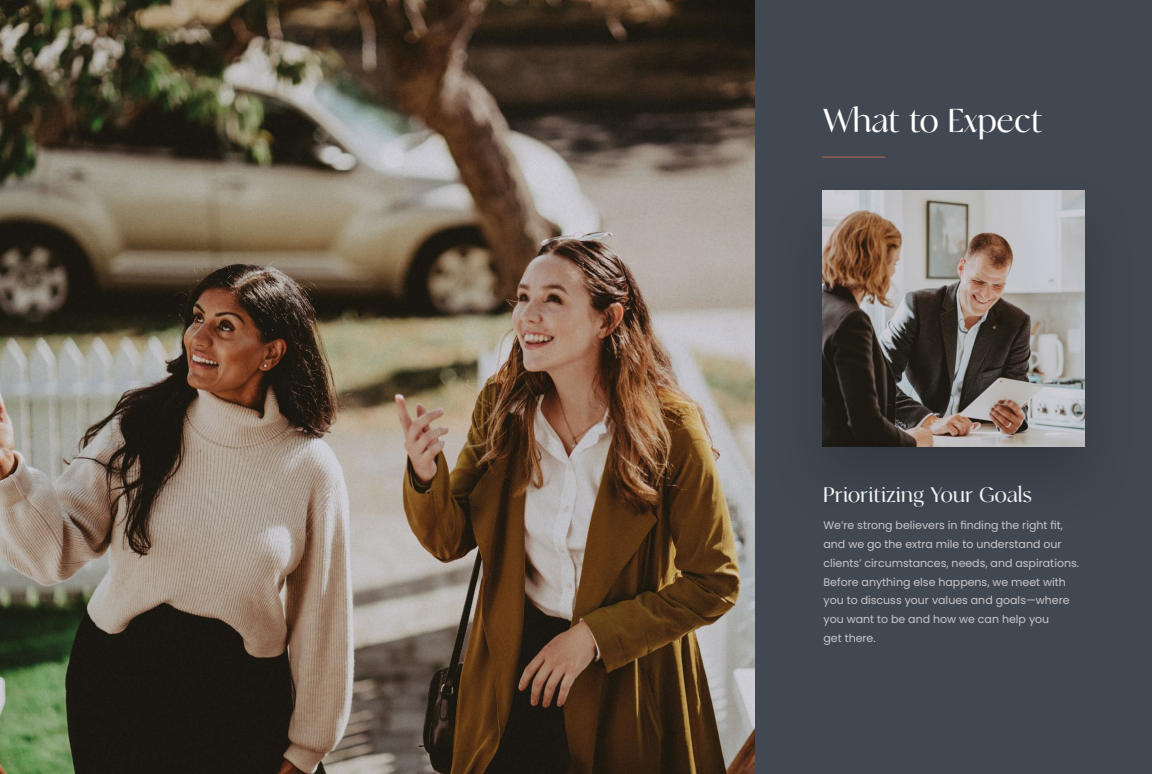
<style>
.page{position:relative;width:1152px;height:774px;background:#fff}
.page>*{position:absolute;margin:0;border:0;box-sizing:border-box;transform-origin:0 0}
.t1{font:36px "Analogue";color:#fff}
.t2{font:23px "Analogue";letter-spacing:-.005em;color:#fff}
.t3{font:11px/18.7px "Poppins";color:#c8c7ca}
</style>
<div class="page">
<div style="left:576px;top:0;width:576px;height:774px;background:#424852"></div>
<img style="left:0;top:0;width:755px;height:774px">
<img style="left:822px;top:191px;width:262px;height:255px">
<hr style="left:822px;top:157px;width:63px;height:1px;background:#bb664a">
<h1 class="t1" style="left:824px;top:100px;width:220px">What to Expect</h1>
<h2 class="t2" style="left:824px;top:481px;width:210px">Prioritizing Your Goals</h2>
<p class="t3" style="left:824px;top:516px;width:257px">We’re strong believers in finding the right fit, and we go the extra mile to understand our clients’ circumstances, needs, and aspirations.<br>Before anything else happens, we meet with you to discuss your values and goals—where you want to be and how we can help you<br>get there.</p>
</div>
